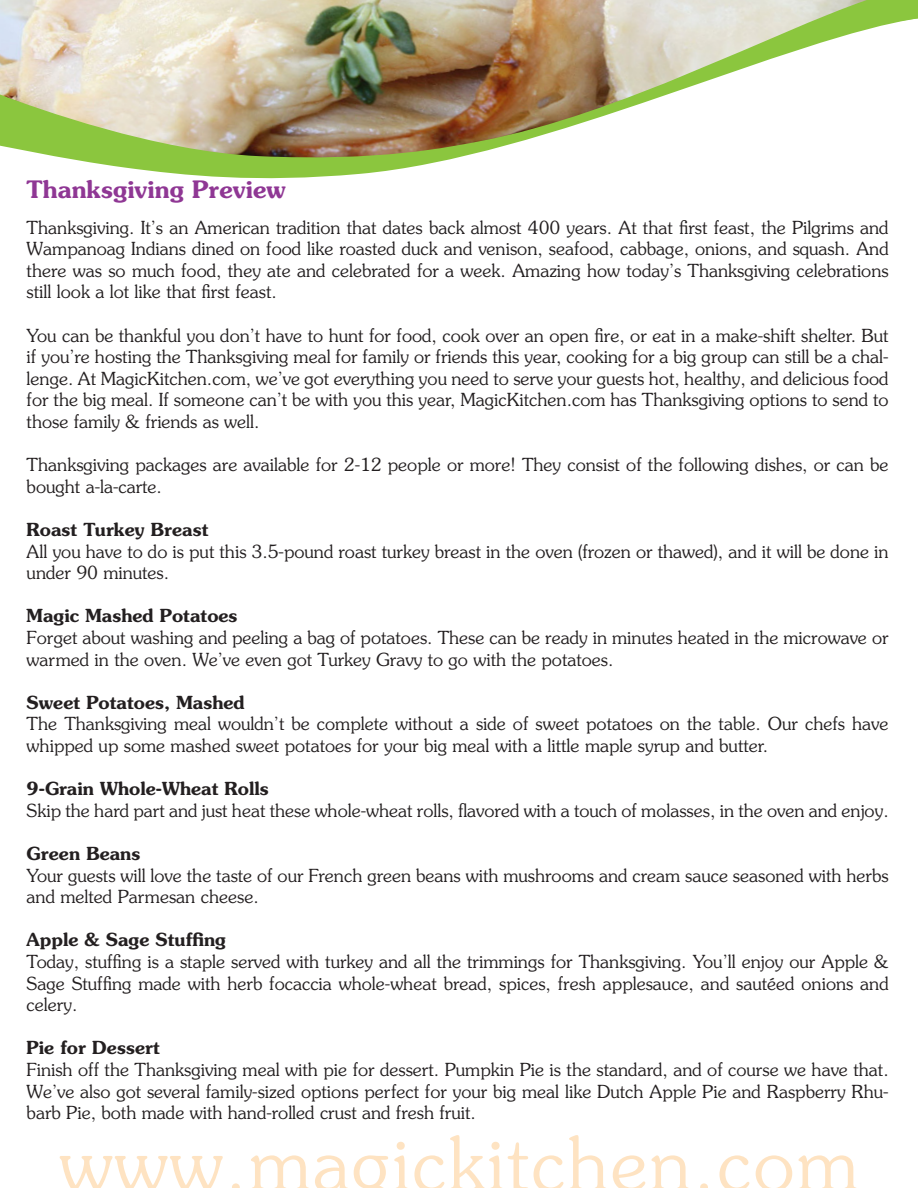
<style>
.page{position:relative;width:918px;height:1188px;background:#fff}
.page>*{position:absolute;margin:0;border:0;box-sizing:border-box;transform-origin:0 0}
.t1{font:300 73.5px "Souvenir";letter-spacing:.03em;color:#fee3c2}
.t2{font:600 24px "Souvenir";color:#8f3794}
.t3{font:300 18px/21.6px "Souvenir";color:#231f20}
.t4{font:600 18px "Souvenir";color:#231f20}
</style>
<div class="page">
<svg style="left:88px;top:0;width:830px;height:179px"></svg>
<img style="left:0;top:0;width:867px;height:162px">
<p class="t2" style="left:27px;top:174px;width:261px">Thanksgiving Preview</p>
<p class="t3" style="left:27px;top:216px;width:864px;text-align:justify">Thanksgiving. It’s an American tradition that dates back almost 400 years. At that first feast, the Pilgrims and Wampanoag Indians dined on food like roasted duck and venison, seafood, cabbage, onions, and squash. And there was so much food, they ate and celebrated for a week. Amazing how today’s Thanksgiving celebrations still look a lot like that first feast.</p>
<p class="t3" style="left:27px;top:324px;width:864px;text-align:justify">You can be thankful you don’t have to hunt for food, cook over an open fire, or eat in a make-shift shelter. But if you’re hosting the Thanksgiving meal for family or friends this year, cooking for a big group can still be a chal&shy;lenge. At MagicKitchen.com, we’ve got everything you need to serve your guests hot, healthy, and delicious food for the big meal. If someone can’t be with you this year, MagicKitchen.com has Thanksgiving options to send to those family &amp; friends as well.</p>
<p class="t3" style="left:27px;top:454px;width:863px">Thanksgiving packages are available for 2-12 people or more! They consist of the following dishes, or can be bought a-la-carte.</p>
<p class="t4" style="left:27px;top:518px;width:183px">Roast Turkey Breast</p>
<p class="t3" style="left:27px;top:540px;width:864px">All you have to do is put this 3.5-pound roast turkey breast in the oven (frozen or thawed), and it will be done in under 90 minutes.</p>
<p class="t4" style="left:27px;top:604px;width:212px">Magic Mashed Potatoes</p>
<p class="t3" style="left:27px;top:627px;width:863px">Forget about washing and peeling a bag of potatoes. These can be ready in minutes heated in the microwave or warmed in the oven. We’ve even got Turkey Gravy to go with the potatoes.</p>
<p class="t4" style="left:27px;top:691px;width:220px">Sweet Potatoes, Mashed</p>
<p class="t3" style="left:27px;top:713px;width:863px">The Thanksgiving meal wouldn’t be complete without a side of sweet potatoes on the table. Our chefs have whipped up some mashed sweet potatoes for your big meal with a little maple syrup and butter.</p>
<p class="t4" style="left:27px;top:777px;width:244px">9-Grain Whole-Wheat Rolls</p>
<p class="t3" style="left:27px;top:800px;width:864px">Skip the hard part and just heat these whole-wheat rolls, flavored with a touch of molasses, in the oven and enjoy.</p>
<p class="t4" style="left:27px;top:842px;width:115px">Green Beans</p>
<p class="t3" style="left:27px;top:864px;width:863px">Your guests will love the taste of our French green beans with mushrooms and cream sauce seasoned with herbs and melted Parmesan cheese.</p>
<p class="t4" style="left:27px;top:928px;width:201px">Apple &amp; Sage Stuffing</p>
<p class="t3" style="left:27px;top:951px;width:864px;text-align:justify">Today, stuffing is a staple served with turkey and all the trimmings for Thanksgiving. You’ll enjoy our Apple &amp; Sage Stuffing made with herb focaccia whole-wheat bread, spices, fresh applesauce, and sautéed onions and celery.</p>
<p class="t4" style="left:27px;top:1036px;width:135px">Pie for Dessert</p>
<p class="t3" style="left:27px;top:1059px;width:864px;text-align:justify">Finish off the Thanksgiving meal with pie for dessert. Pumpkin Pie is the standard, and of course we have that.<br>We’ve also got several family-sized options perfect for your big meal like Dutch Apple Pie and Raspberry Rhu&shy;barb Pie, both made with hand-rolled crust and fresh fruit.</p>
<p class="t1" style="left:60px;top:1120px;width:800px">www.magickitchen.com</p>
</div>
